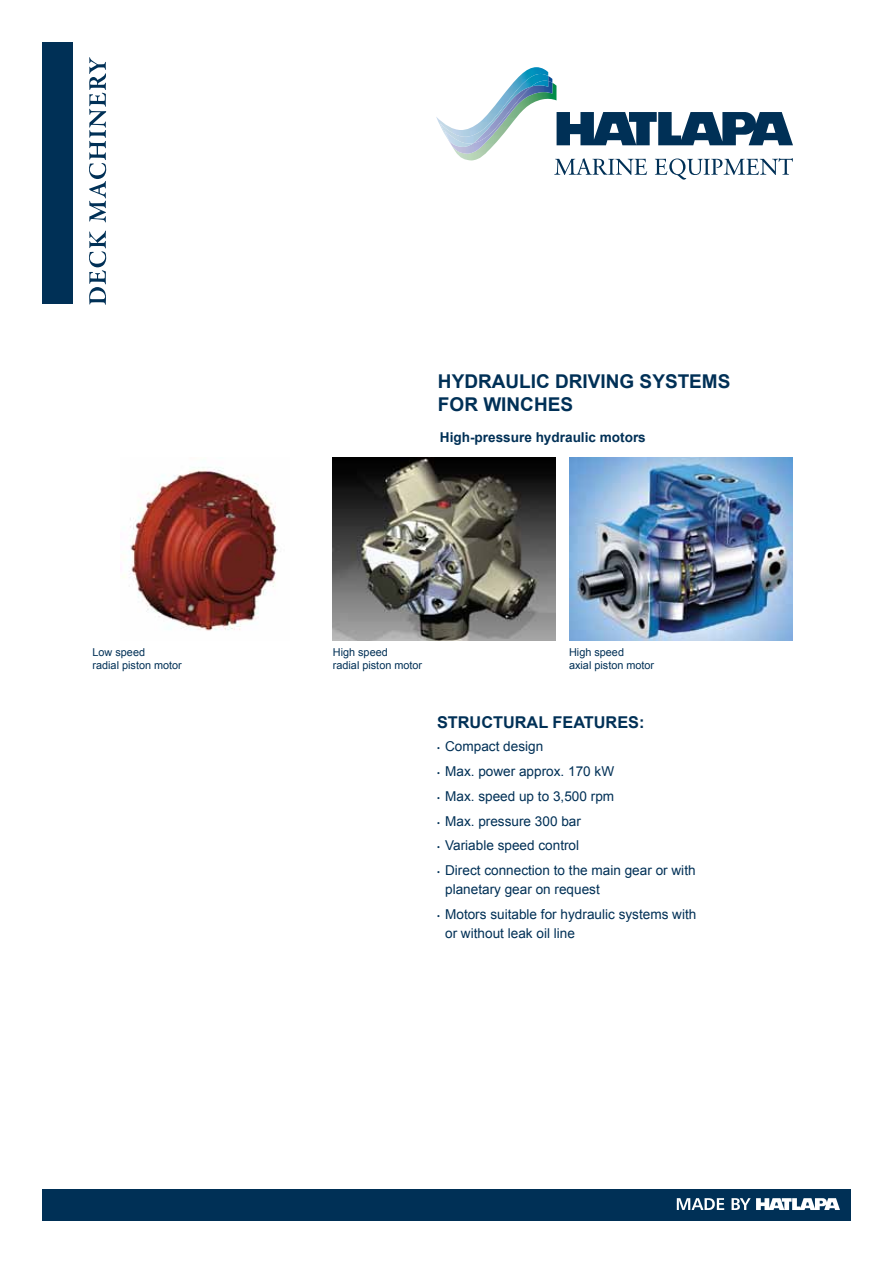
<style>
.page{position:relative;width:893px;height:1263px;background:#fff}
.page>*{position:absolute;margin:0;border:0;box-sizing:border-box;transform-origin:0 0}
.t1{font:700 19.05px/22.8px "Arial";color:#003056}
.t2{font:700 16.35px "Arial";color:#003056}
.t3{font:13.65px/19px "Arial";color:#003056}
.t4{font:700 13.65px "Arial";color:#003056}
.t5{font:10.8px "Arial";color:#003056}
.s1{font-size:8.1px}
</style>
<div class="page">
<div style="left:43px;top:43px;width:30px;height:261px;background:#003056"></div>
<svg style="left:89px;top:57px;width:17px;height:248px"></svg>
<img style="left:122px;top:467px;width:156px;height:164px">
<img style="left:333px;top:457px;width:223px;height:183px">
<img style="left:569px;top:457px;width:224px;height:184px">
<div style="left:43px;top:1189px;width:808px;height:31px;background:#003056"></div>
<svg style="left:677px;top:1198px;width:163px;height:12px"></svg>
<img style="left:457px;top:83px;width:99px;height:77px">
<img style="left:453px;top:81px;width:99px;height:73px">
<img style="left:436px;top:67px;width:112px;height:58px">
<img style="left:440px;top:74px;width:108px;height:59px">
<img style="left:444px;top:81px;width:104px;height:66px">
<svg style="left:554px;top:158px;width:239px;height:22px"></svg>
<svg style="left:557px;top:112px;width:236px;height:33px"></svg>
<h1 class="t1" style="left:438px;top:371px;width:294px">hydraulic DrivING SYSTEMS<br>FOR WINCH ES</h1>
<p class="t4" style="left:440px;top:428px;width:207px">High-pressure hydraulic motors</p>
<p class="t5" style="left:93px;top:645px;width:54px">Low speed</p>
<p class="t5" style="left:333px;top:645px;width:56px">High speed</p>
<p class="t5" style="left:569px;top:645px;width:56px">High speed</p>
<p class="t5" style="left:93px;top:658px;width:91px">radial piston motor</p>
<p class="t5" style="left:333px;top:658px;width:91px">radial piston motor</p>
<p class="t5" style="left:569px;top:658px;width:87px">axial piston motor</p>
<p class="t2" style="left:437px;top:711px;width:33px">STRUC</p>
<p class="t2" style="left:493px;top:711px;width:22px">TURAL</p>
<p class="t2" style="left:552px;top:711px;width:94px">FEATURES:</p>
<p class="t3" style="left:437px;top:737px;width:108px"><span class="s1">•</span> Compact design</p>
<p class="t3" style="left:437px;top:762px;width:179px"><span class="s1">•</span> Max. power approx. 170 kW</p>
<p class="t3" style="left:437px;top:786px;width:179px"><span class="s1">•</span> Max. speed up to 3,500 rpm</p>
<p class="t3" style="left:437px;top:811px;width:145px"><span class="s1">•</span> Max. pressure 300 bar</p>
<p class="t3" style="left:437px;top:836px;width:144px"><span class="s1">•</span> Variable speed control</p>
<p class="t3" style="left:445px;top:861px;width:252px;text-indent:-8px"><span class="s1">•</span> Direct connection to the main gear or with planetary gear on request</p>
<p class="t3" style="left:445px;top:905px;width:253px;text-indent:-8px"><span class="s1">•</span> Motors suitable for hydraulic systems with or without leak oil line</p>
</div>
